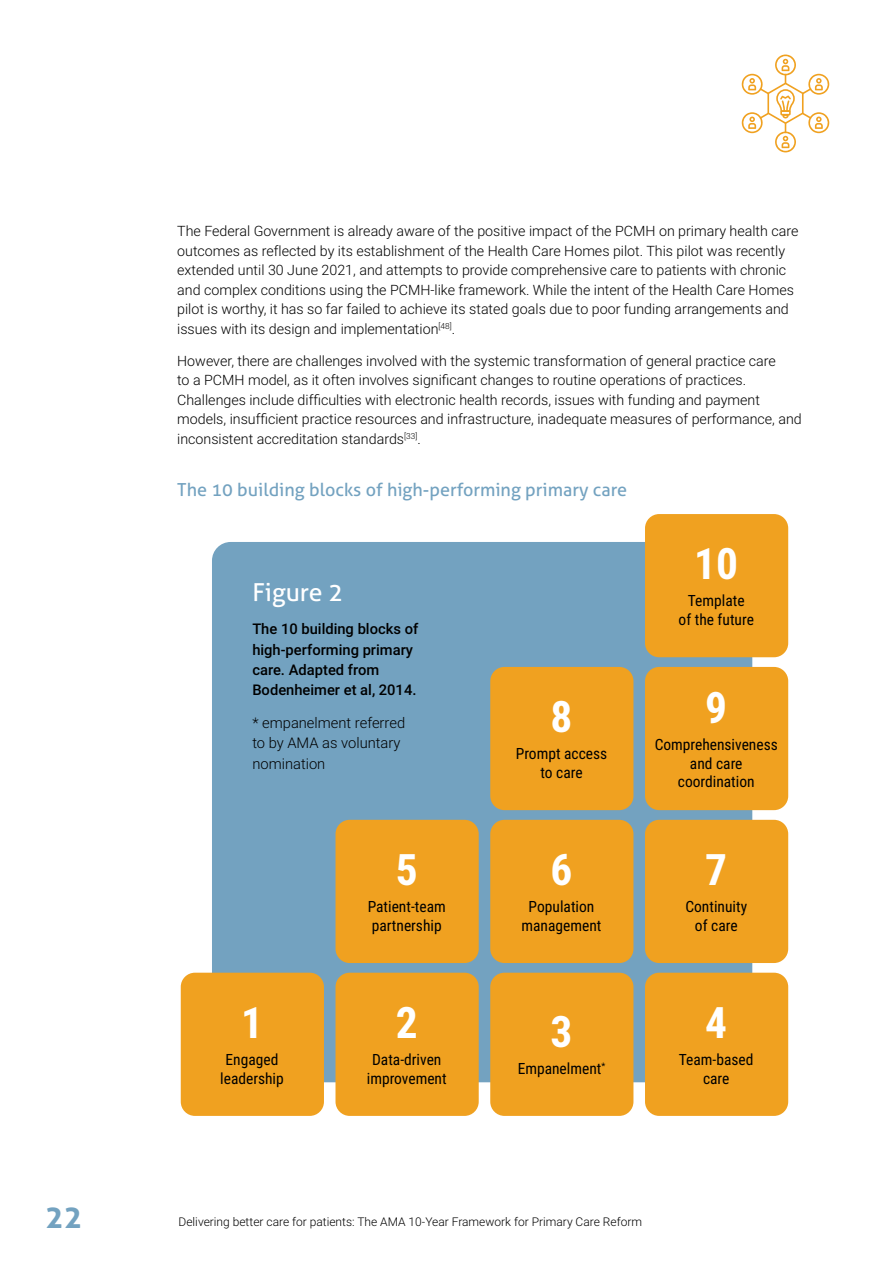
<style>
.page{position:relative;width:893px;height:1263px;background:#fff}
.page>*{position:absolute;margin:0;border:0;box-sizing:border-box;transform-origin:0 0}
.t1{font:700 43.35px "Roboto Condensed";color:#fff}
.t2{font:700 31.2px "Aller";color:#73a2c0}
.t3{font:24.75px "Aller";color:#fff}
.t4{font:18px "Aller";color:#73a2c0}
.t5{font:15.45px/18.6px "Roboto Condensed";color:#000;text-align:center}
.t6{font:500 14.7px/20.1px "Roboto";color:#000}
.t7{font:300 14.7px/20.1px "Roboto";color:#000}
.t8{font:300 14.25px/19.5px "Roboto";color:#000}
.t9{font:300 12px "Roboto";color:#000}
</style>
<div class="page">
<svg style="left:741px;top:55px;width:89px;height:97px"></svg>
<div style="left:212px;top:542px;width:540px;height:540px;background:#73a2c0"></div>
<div style="left:181px;top:973px;width:143px;height:143px;background:#f0a120;border-radius:14px"></div>
<div style="left:335px;top:973px;width:144px;height:143px;background:#f0a120;border-radius:14px"></div>
<div style="left:335px;top:820px;width:144px;height:143px;background:#f0a120;border-radius:14px"></div>
<div style="left:490px;top:973px;width:143px;height:143px;background:#f0a120;border-radius:14px"></div>
<div style="left:490px;top:820px;width:143px;height:143px;background:#f0a120;border-radius:14px"></div>
<div style="left:490px;top:667px;width:143px;height:143px;background:#f0a120;border-radius:14px"></div>
<div style="left:645px;top:973px;width:143px;height:143px;background:#f0a120;border-radius:14px"></div>
<div style="left:645px;top:820px;width:143px;height:143px;background:#f0a120;border-radius:14px"></div>
<div style="left:645px;top:667px;width:143px;height:143px;background:#f0a120;border-radius:14px"></div>
<div style="left:645px;top:514px;width:143px;height:143px;background:#f0a120;border-radius:14px"></div>
<p class="t8" style="left:177px;top:221px;width:623px">The Federal Government is already aware of the positive impact of the PCMH on primary health care outcomes as reflected by its establishment of the Health Care Homes pilot. This pilot was recently extended until 30 June 2021, and attempts to provide comprehensive care to patients with chronic and complex conditions using the PCMH-like framework. While the intent of the Health Care Homes pilot is worthy, it has so far failed to achieve its stated goals due to poor funding arrangements and issues with its design and implementation<sup>[48]</sup>.</p>
<p class="t8" style="left:177px;top:350px;width:626px">However, there are challenges involved with the systemic transformation of general practice care<br>to a PCMH model, as it often involves significant changes to routine operations of practices.<br>Challenges include difficulties with electronic health records, issues with funding and payment models, insufficient practice resources and infrastructure, inadequate measures of performance, and inconsistent accreditation standards<sup>[33]</sup>.</p>
<p class="t4" style="left:177px;top:479px;width:452px">The 10 building blocks of high-performing primary care</p>
<h3 class="t3" style="left:252px;top:577px;width:92px">Figure 2</h3>
<p class="t6" style="left:252px;top:619px;width:167px">The 10 building blocks of high-performing primary care. Adapted from<br>Bodenheimer et al, 2014.</p>
<p class="t7" style="left:252px;top:712px;width:154px">* empanelment referred to by AMA as voluntary nomination</p>
<h1 class="t1" style="left:241px;top:992px;width:23px">1</h1>
<p class="t5" style="left:220px;top:1049px;width:65px">Engaged leadership</p>
<h1 class="t1" style="left:396px;top:839px;width:23px">5</h1>
<p class="t5" style="left:368px;top:897px;width:80px;text-align:left">Patient-team partnership</p>
<h1 class="t1" style="left:396px;top:992px;width:23px">2</h1>
<p class="t5" style="left:367px;top:1049px;width:81px">Data-driven improvement</p>
<h1 class="t1" style="left:550px;top:686px;width:23px">8</h1>
<p class="t5" style="left:516px;top:744px;width:93px">Prompt access to care</p>
<h1 class="t1" style="left:550px;top:839px;width:23px">6</h1>
<p class="t5" style="left:522px;top:897px;width:81px">Population management</p>
<h1 class="t1" style="left:550px;top:1001px;width:23px">3</h1>
<p class="t5" style="left:518px;top:1059px;width:89px">Empanelment<sup>*</sup></p>
<h1 class="t1" style="left:694px;top:533px;width:45px">10</h1>
<p class="t5" style="left:679px;top:591px;width:77px">Template<br>of the future</p>
<h1 class="t1" style="left:705px;top:677px;width:23px">9</h1>
<p class="t5" style="left:655px;top:734px;width:125px">Comprehensiveness and care coordination</p>
<h1 class="t1" style="left:705px;top:839px;width:23px">7</h1>
<p class="t5" style="left:685px;top:897px;width:63px">Continuity of care</p>
<h1 class="t1" style="left:705px;top:992px;width:23px">4</h1>
<p class="t5" style="left:679px;top:1049px;width:76px">Team-based care</p>
<h2 class="t2" style="left:45px;top:1197px;width:39px">22</h2>
<p class="t9" style="left:179px;top:1213px;width:465px">Delivering better care for patients: The AMA 10-Year Framework for Primary Care Reform</p>
</div>
